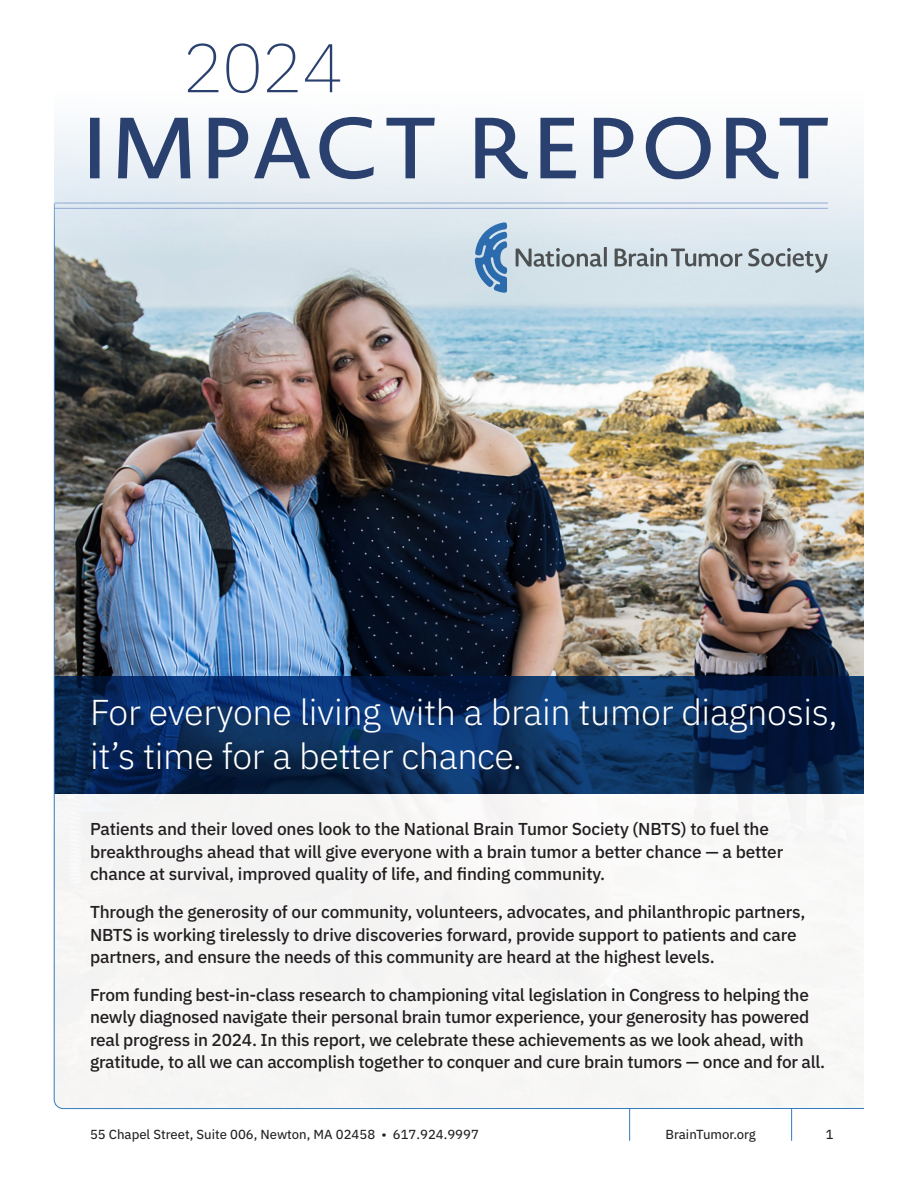
<style>
.page{position:relative;width:918px;height:1188px;background:#fff}
.page>*{position:absolute;margin:0;border:0;box-sizing:border-box;transform-origin:0 0}
.t1{font:200 68.7px "IBM Plex Sans";color:#2a406f}
.t2{font:300 36px "IBM Plex Sans";letter-spacing:-.01em;color:#fff}
.t3{font:500 17.25px/22.5px "IBM Plex Sans";letter-spacing:-.015em;color:#231f20}
.t4{font:13.2px "IBM Plex Sans Text";color:#231f20}
</style>
<div class="page">
<hr style="left:629px;top:1108px;width:1px;height:33px;background:#357bbf">
<hr style="left:791px;top:1108px;width:1px;height:33px;background:#357bbf">
<img style="left:53px;top:264px;width:811px;height:845px">
<svg style="left:53px;top:116px;width:811px;height:148px;background:#dfe8ef"></svg>
<svg style="left:90px;top:117px;width:738px;height:62px;fill:#eef3f7"></svg>
<hr style="left:55px;top:203px;width:773px;height:1px;background:#a6badf">
<hr style="left:55px;top:208px;width:773px;height:1px;background:#a6badf">
<svg style="left:516px;top:247px;width:312px;height:26px;background:#b4bfc5"></svg>
<svg style="left:475px;top:222px;width:32px;height:71px;background:#6d99c4"></svg>
<p class="t1" style="left:182px;top:17px;width:163px">2024</p>
<p class="t2" style="left:90px;top:685px;width:749px">For everyone living with a brain tumor diagnosis,</p>
<p class="t2" style="left:90px;top:729px;width:434px">it’s time for a better chance.</p>
<p class="t3" style="left:90px;top:816px;width:695px">Patients and their loved ones look to the National Brain Tumor Society (NBTS) to fuel the breakthroughs ahead that will give everyone with a brain tumor a better chance — a better chance at survival, improved quality of life, and finding community.</p>
<p class="t3" style="left:90px;top:899px;width:717px">Through the generosity of our community, volunteers, advocates, and philanthropic partners,<br>NBTS is working tirelessly to drive discoveries forward, provide support to patients and care partners, and ensure the needs of this community are heard at the highest levels.</p>
<p class="t3" style="left:90px;top:982px;width:737px">From funding best-in-class research to championing vital legislation in Congress to helping the newly diagnosed navigate their personal brain tumor experience, your generosity has powered real progress in 2024. In this report, we celebrate these achievements as we look ahead, with gratitude, to all we can accomplish together to conquer and cure brain tumors — once and for all.</p>
<p class="t4" style="left:90px;top:1124px;width:390px">55 Chapel Street, Suite 006, Newton, MA 02458 • 617.924.9997</p>
<p class="t4" style="left:665px;top:1124px;width:92px">BrainTumor.org</p>
<p class="t4" style="left:826px;top:1124px;width:9px">1</p>
</div>
